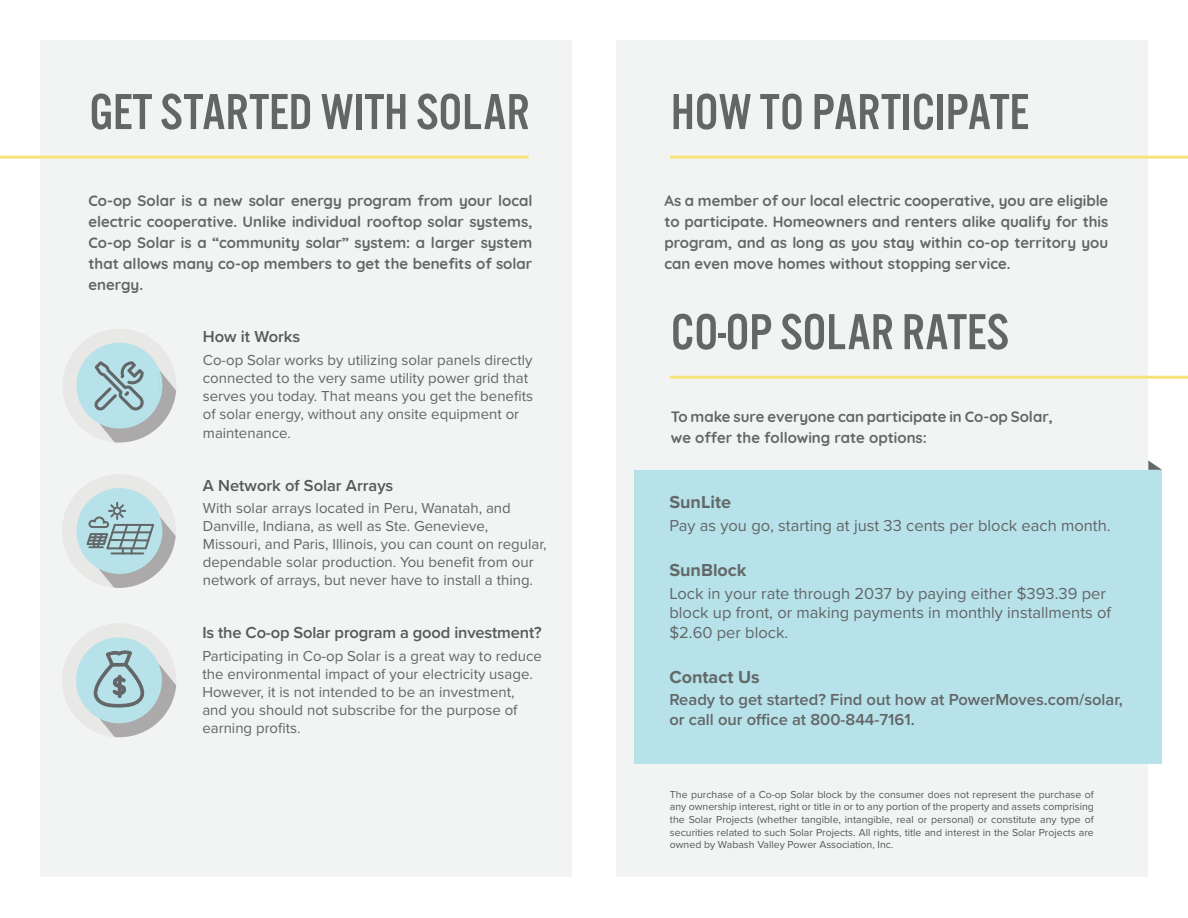
<style>
.page{position:relative;width:1188px;height:918px;background:#fff}
.page>*{position:absolute;margin:0;border:0;box-sizing:border-box;transform-origin:0 0}
.t1{font:52.5px "Alternate Got No 3 D";color:#636667}
.t2{font:700 18px "Proxima Nova";color:#636968}
.t3{font:16.5px/19.5px "Proxima Nova";color:#636667}
.t4{font:600 16.5px/19.5px "Proxima Nova";color:#636667}
.t5{font:600 16.5px "Proxima Nova";letter-spacing:-.01em;color:#57585a}
.t6{font:15px/18px "Proxima Nova";color:#636667}
.t7{font:700 15px/21px "Quicksand";color:#636667;text-align:justify}
.t8{font:10.5px/12.6px "Proxima Nova";color:#57585a;text-align:justify}
</style>
<div class="page">
<div style="left:40px;top:40px;width:532px;height:838px;background:#f2f3f3"></div>
<div style="left:616px;top:40px;width:532px;height:838px;background:#f2f3f3"></div>
<svg style="left:63px;top:329px;width:113px;height:114px"></svg>
<svg style="left:62px;top:474px;width:114px;height:114px"></svg>
<svg style="left:62px;top:624px;width:114px;height:113px"></svg>
<hr style="left:0;top:156px;width:529px;height:3px;background:#f6e379">
<hr style="left:670px;top:156px;width:518px;height:3px;background:#f6e379">
<hr style="left:670px;top:376px;width:518px;height:3px;background:#f6e379">
<svg style="left:1148px;top:461px;width:14px;height:9px"></svg>
<div style="left:634px;top:470px;width:528px;height:294px;background:#b7e2ea"></div>
<p class="t1" style="left:89px;top:85px;width:442px">GET STARTED WITH SOLAR</p>
<p class="t1" style="left:671px;top:85px;width:360px">HOW TO PARTICIPATE</p>
<p class="t7" style="left:88px;top:189px;width:445px">Co-op Solar is a new solar energy program from your local electric cooperative. Unlike individual rooftop solar systems, Co-op Solar is a “community solar” system: a larger system that allows many co-op members to get the benefits of solar energy.</p>
<p class="t7" style="left:664px;top:189px;width:445px">As a member of our local electric cooperative, you are eligible to participate. Homeowners and renters alike qualify for this program, and as long as you stay within co-op territory you can even move homes without stopping service.</p>
<p class="t5" style="left:203px;top:324px;width:99px">How it Works</p>
<p class="t6" style="left:203px;top:350px;width:332px">Co-op Solar works by utilizing solar panels directly connected to the very same utility power grid that serves you today. That means you get the benefits of solar energy, without any onsite equipment or maintenance.</p>
<p class="t5" style="left:203px;top:473px;width:192px">A Network of Solar Arrays</p>
<p class="t6" style="left:203px;top:499px;width:345px">With solar arrays located in Peru, Wanatah, and Danville, Indiana, as well as Ste. Genevieve, Missouri, and Paris, Illinois, you can count on regular, dependable solar production. You benefit from our network of arrays, but never have to install a thing.</p>
<p class="t5" style="left:202px;top:621px;width:341px">Is the Co-op Solar program a good investment?</p>
<p class="t6" style="left:202px;top:646px;width:341px">Participating in Co-op Solar is a great way to reduce the environmental impact of your electricity usage.<br>However, it is not intended to be an investment, and you should not subscribe for the purpose of earning profits.</p>
<p class="t1" style="left:671px;top:305px;width:339px">CO-OP SOLAR RATES</p>
<p class="t7" style="left:671px;top:405px;width:384px">To make sure everyone can participate in Co-op Solar, we offer the following rate options:</p>
<p class="t2" style="left:669px;top:489px;width:63px">SunLite</p>
<p class="t3" style="left:669px;top:515px;width:443px">Pay as you go, starting at just 33 cents per block each month.</p>
<p class="t2" style="left:669px;top:557px;width:79px">SunBlock</p>
<p class="t3" style="left:669px;top:583px;width:443px">Lock in your rate through 2037 by paying either $393.39 per block up front, or making payments in monthly installments of $2.60 per block.</p>
<p class="t2" style="left:669px;top:663px;width:92px">Contact Us</p>
<p class="t4" style="left:669px;top:690px;width:455px">Ready to get started? Find out how at PowerMoves.com/solar, or call our office at 800-844-7161.</p>
<p class="t8" style="left:670px;top:788px;width:425px">The purchase of a Co-op Solar block by the consumer does not represent the purchase of any ownership interest, right or title in or to any portion of the property and assets comprising the Solar Projects (whether tangible, intangible, real or personal) or constitute any type of securities related to such Solar Projects. All rights, title and interest in the Solar Projects are owned by Wabash Valley Power Association, Inc.</p>
</div>
